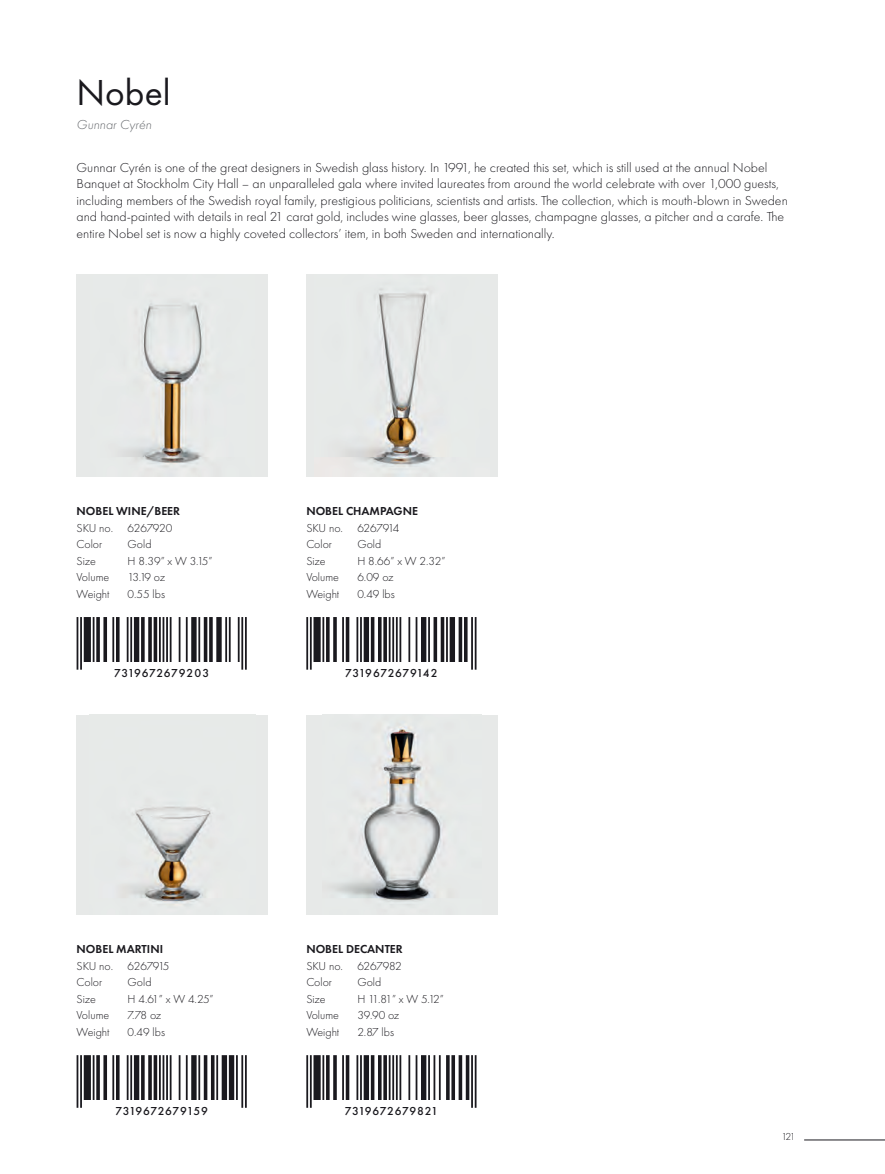
<style>
.page{position:relative;width:885px;height:1174px;background:#fff}
.page>*{position:absolute;margin:0;border:0;box-sizing:border-box;transform-origin:0 0}
.t1{font:37.5px "Futura PT";color:#1a191e}
.t2{font:300 13.5px/16.5px "Futura PT";color:#1a191e}
.t3{font:italic 300 13.5px "Futura PT";color:#686b6f}
.t4{font:300 12px/16.5px "Futura PT";color:#1a191e}
.t5{font:600 12px "Futura PT";color:#1a191e}
.t6{font:500 12px "Futura PT";letter-spacing:.04em;color:#1a191e}
.t7{font:300 12px/16.5px "Futura PT";letter-spacing:-.02em;color:#1a191e}
.t8{font:300 10.5px "Futura PT";color:#1a191e}
</style>
<div class="page">
<div style="left:77px;top:714px;width:191px;height:200px;background:#e7e9e8"></div>
<img style="left:123px;top:807px;width:88px;height:98px">
<svg style="left:77px;top:1055px;width:170px;height:52px"></svg>
<div style="left:83px;top:1100px;width:157px;height:21px;background:#fff"></div>
<div style="left:306px;top:714px;width:191px;height:200px;background:#e7e9e8"></div>
<img style="left:332px;top:727px;width:110px;height:175px">
<svg style="left:306px;top:1055px;width:170px;height:52px"></svg>
<div style="left:313px;top:1100px;width:157px;height:21px;background:#fff"></div>
<div style="left:77px;top:274px;width:191px;height:202px;background:#e7e9e8"></div>
<img style="left:123px;top:303px;width:81px;height:164px">
<svg style="left:77px;top:617px;width:170px;height:52px"></svg>
<div style="left:83px;top:662px;width:157px;height:21px;background:#fff"></div>
<div style="left:306px;top:274px;width:191px;height:202px;background:#e7e9e8"></div>
<img style="left:345px;top:288px;width:90px;height:179px">
<svg style="left:306px;top:617px;width:170px;height:52px"></svg>
<div style="left:313px;top:662px;width:157px;height:21px;background:#fff"></div>
<hr style="left:804px;top:1139px;width:80px;height:1px;background:#1a191e">
<h1 class="t1" style="left:77px;top:70px;width:95px">Nobel</h1>
<p class="t3" style="left:77px;top:117px;width:77px">Gunnar Cyrén</p>
<p class="t2" style="left:77px;top:159px;width:712px">Gunnar Cyrén is one of the great designers in Swedish glass history. In 1991, he created this set, which is still used at the annual Nobel Banquet at Stockholm City Hall – an unparalleled gala where invited laureates from around the world celebrate with over 1,000 guests, including members of the Swedish royal family, prestigious politicians, scientists and artists. The collection, which is mouth-blown in Sweden and hand-painted with details in real 21 carat gold, includes wine glasses, beer glasses, champagne glasses, a pitcher and a carafe. The entire Nobel set is now a highly coveted collectors’ item, in both Sweden and internationally.</p>
<p class="t5" style="left:77px;top:504px;width:105px">NOBEL WINE/BEER</p>
<p class="t4" style="left:77px;top:519px;width:97px">SKU no. 6267920<br>Color</p>
<p class="t4" style="left:128px;top:536px;width:25px">Gold</p>
<p class="t5" style="left:306px;top:504px;width:113px">NOBEL CHAMPAGNE</p>
<p class="t7" style="left:306px;top:519px;width:94px">SKU no. 6267914<br>Color</p>
<p class="t4" style="left:357px;top:536px;width:25px">Gold</p>
<p class="t4" style="left:77px;top:552px;width:21px">Size</p>
<p class="t4" style="left:128px;top:552px;width:86px">H 8.39” x W 3.15”</p>
<p class="t4" style="left:77px;top:569px;width:34px">Volume</p>
<p class="t4" style="left:128px;top:569px;width:39px">13.19 oz</p>
<p class="t4" style="left:77px;top:585px;width:34px">Weight</p>
<p class="t4" style="left:128px;top:585px;width:39px">0.55 lbs</p>
<p class="t4" style="left:306px;top:552px;width:21px">Size</p>
<p class="t4" style="left:357px;top:552px;width:90px">H 8.66” x W 2.32”</p>
<p class="t4" style="left:306px;top:569px;width:34px">Volume</p>
<p class="t4" style="left:357px;top:569px;width:38px">6.09 oz</p>
<p class="t4" style="left:306px;top:585px;width:34px">Weight</p>
<p class="t4" style="left:357px;top:585px;width:39px">0.49 lbs</p>
<p class="t6" style="left:114px;top:666px;width:97px">7319672679203</p>
<p class="t6" style="left:345px;top:666px;width:94px">7319672679142</p>
<p class="t5" style="left:77px;top:942px;width:88px">NOBEL MARTINI</p>
<p class="t7" style="left:77px;top:957px;width:94px">SKU no. 6267915<br>Color</p>
<p class="t4" style="left:128px;top:974px;width:25px">Gold</p>
<p class="t5" style="left:306px;top:942px;width:98px">NOBEL DECANTER</p>
<p class="t4" style="left:306px;top:957px;width:97px">SKU no. 6267982<br>Color</p>
<p class="t4" style="left:357px;top:974px;width:25px">Gold</p>
<p class="t4" style="left:77px;top:990px;width:21px">Size</p>
<p class="t4" style="left:128px;top:990px;width:88px">H 4.61” x W 4.25”</p>
<p class="t4" style="left:77px;top:1007px;width:34px">Volume</p>
<p class="t4" style="left:128px;top:1007px;width:35px">7.78 oz</p>
<p class="t4" style="left:77px;top:1023px;width:34px">Weight</p>
<p class="t4" style="left:128px;top:1023px;width:39px">0.49 lbs</p>
<p class="t4" style="left:306px;top:990px;width:21px">Size</p>
<p class="t4" style="left:357px;top:990px;width:88px">H 11.81” x W 5.12”</p>
<p class="t4" style="left:306px;top:1007px;width:34px">Volume</p>
<p class="t4" style="left:357px;top:1007px;width:43px">39.90 oz</p>
<p class="t4" style="left:306px;top:1023px;width:34px">Weight</p>
<p class="t4" style="left:357px;top:1023px;width:38px">2.87 lbs</p>
<p class="t6" style="left:115px;top:1104px;width:94px">7319672679159</p>
<p class="t6" style="left:345px;top:1104px;width:95px">7319672679821</p>
<p class="t8" style="left:781px;top:1130px;width:16px">121</p>
</div>
